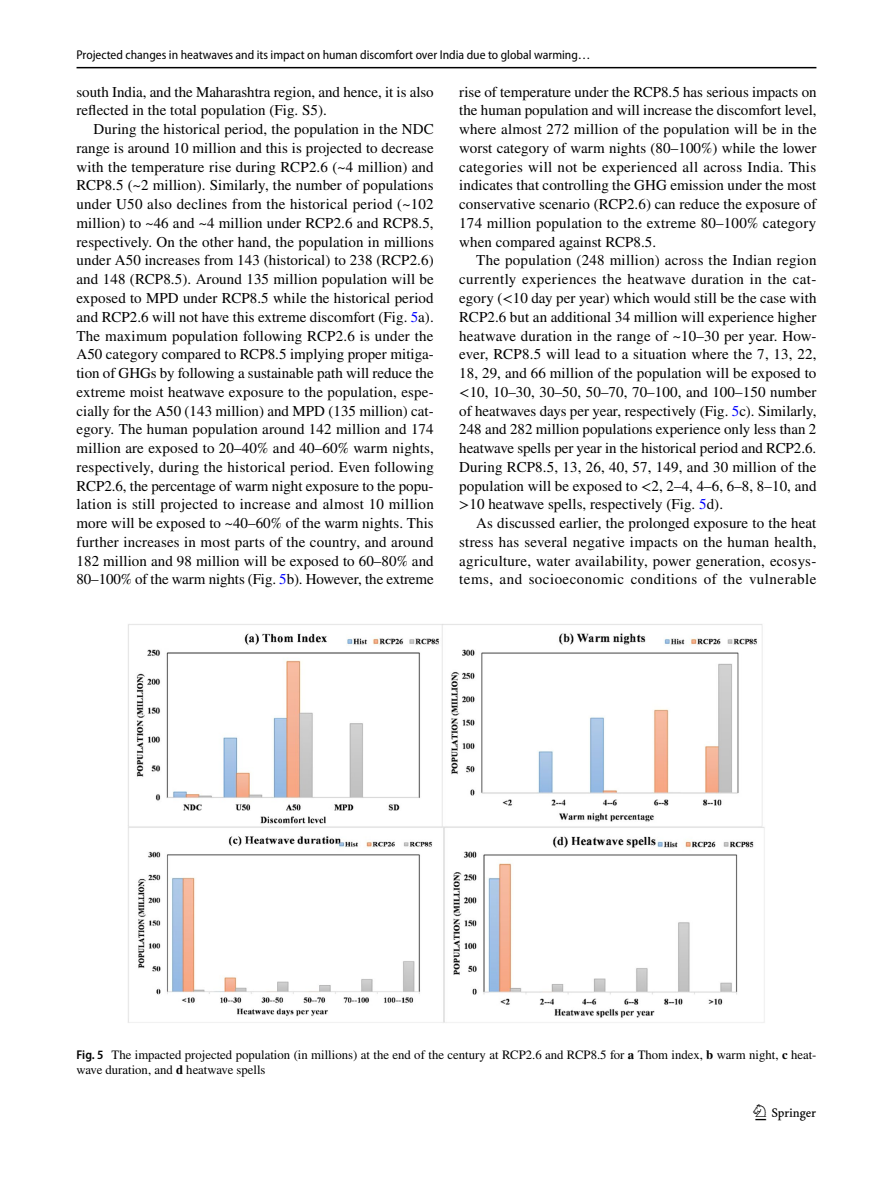
<style>
.page{position:relative;width:893px;height:1187px;background:#fff}
.page>*{position:absolute;margin:0;border:0;box-sizing:border-box;transform-origin:0 0}
.t1{font:22.5px "Springnew Regular 3";color:#000}
.t2{font:15px/18.8px "STIX";letter-spacing:.005em;color:#000;text-align:justify}
.t3{font:12.75px/15px "STIX";color:#000}
.t4{font:12.75px "Myriad Pro Semi Cn 3";color:#000}
.s1{color:#00f}
.s2{font-family:"Myriad Pro";font-weight:600;font-stretch:semi-condensed}
.s3{font-weight:700}
</style>
<div class="page">
<hr style="left:77px;top:67px;width:739px;height:1px;background:#000">
<img style="left:128px;top:624px;width:637px;height:399px">
<p class="t4" style="left:77px;top:48px;width:515px">Projected changes in heatwaves and its impact on human discomfort over India due to global warming…</p>
<p class="t2" style="left:77px;top:83px;width:359px">south India, and the Maharashtra region, and hence, it is also reflected in the total population (Fig. S5).</p>
<p class="t2" style="left:77px;top:121px;width:359px;text-indent:17px">During the historical period, the population in the NDC range is around 10 million and this is projected to decrease with the temperature rise during RCP2.6 (~4 million) and RCP8.5 (~2 million). Similarly, the number of populations under U50 also declines from the historical period (~102 million) to ~46 and ~4 million under RCP2.6 and RCP8.5, respectively. On the other hand, the population in millions under A50 increases from 143 (historical) to 238 (RCP2.6) and 148 (RCP8.5). Around 135 million population will be exposed to MPD under RCP8.5 while the historical period and RCP2.6 will not have this extreme discomfort (Fig. <span class="s1">5</span>a).<br>The maximum population following RCP2.6 is under the A50 category compared to RCP8.5 implying proper mitiga&shy;tion of GHGs by following a sustainable path will reduce the extreme moist heatwave exposure to the population, espe&shy;cially for the A50 (143 million) and MPD (135 million) cat&shy;egory. The human population around 142 million and 174 million are exposed to 20–40% and 40–60% warm nights, respectively, during the historical period. Even following RCP2.6, the percentage of warm night exposure to the popu&shy;lation is still projected to increase and almost 10 million more will be exposed to ~40–60% of the warm nights. This further increases in most parts of the country, and around 182 million and 98 million will be exposed to 60–80% and 80–100% of the warm nights (Fig. <span class="s1">5</span>b). However, the extreme</p>
<p class="t2" style="left:459px;top:83px;width:359px">rise of temperature under the RCP8.5 has serious impacts on the human population and will increase the discomfort level, where almost 272 million of the population will be in the worst category of warm nights (80–100%) while the lower categories will not be experienced all across India. This indicates that controlling the GHG emission under the most conservative scenario (RCP2.6) can reduce the exposure of 174 million population to the extreme 80–100% category when compared against RCP8.5.</p>
<p class="t2" style="left:459px;top:252px;width:359px;text-indent:17px">The population (248 million) across the Indian region currently experiences the heatwave duration in the cat&shy;egory (&lt;10 day per year) which would still be the case with RCP2.6 but an additional 34 million will experience higher heatwave duration in the range of ~10–30 per year. How&shy;ever, RCP8.5 will lead to a situation where the 7, 13, 22, 18, 29, and 66 million of the population will be exposed to &lt;10, 10–30, 30–50, 50–70, 70–100, and 100–150 number of heatwaves days per year, respectively (Fig. <span class="s1">5</span>c). Similarly, 248 and 282 million populations experience only less than 2 heatwave spells per year in the historical period and RCP2.6.<br>During RCP8.5, 13, 26, 40, 57, 149, and 30 million of the population will be exposed to &lt;2, 2–4, 4–6, 6–8, 8–10, and &gt;10 heatwave spells, respectively (Fig. <span class="s1">5</span>d).</p>
<p class="t2" style="left:459px;top:514px;width:359px;text-indent:17px">As discussed earlier, the prolonged exposure to the heat stress has several negative impacts on the human health, agriculture, water availability, power generation, ecosys&shy;tems, and socioeconomic conditions of the vulnerable</p>
<p class="t3" style="left:77px;top:1047px;width:741px"><span class="s2">Fig. 5</span> The impacted projected population (in millions) at the end of the century at RCP2.6 and RCP8.5 for <span class="s3">a</span> Thom index, <span class="s3">b</span> warm night, <span class="s3">c</span> heat&shy;wave duration, and <span class="s3">d</span> heatwave spells</p>
<h1 class="t1" style="left:755px;top:1104px;width:62px">1 3</h1>
</div>
